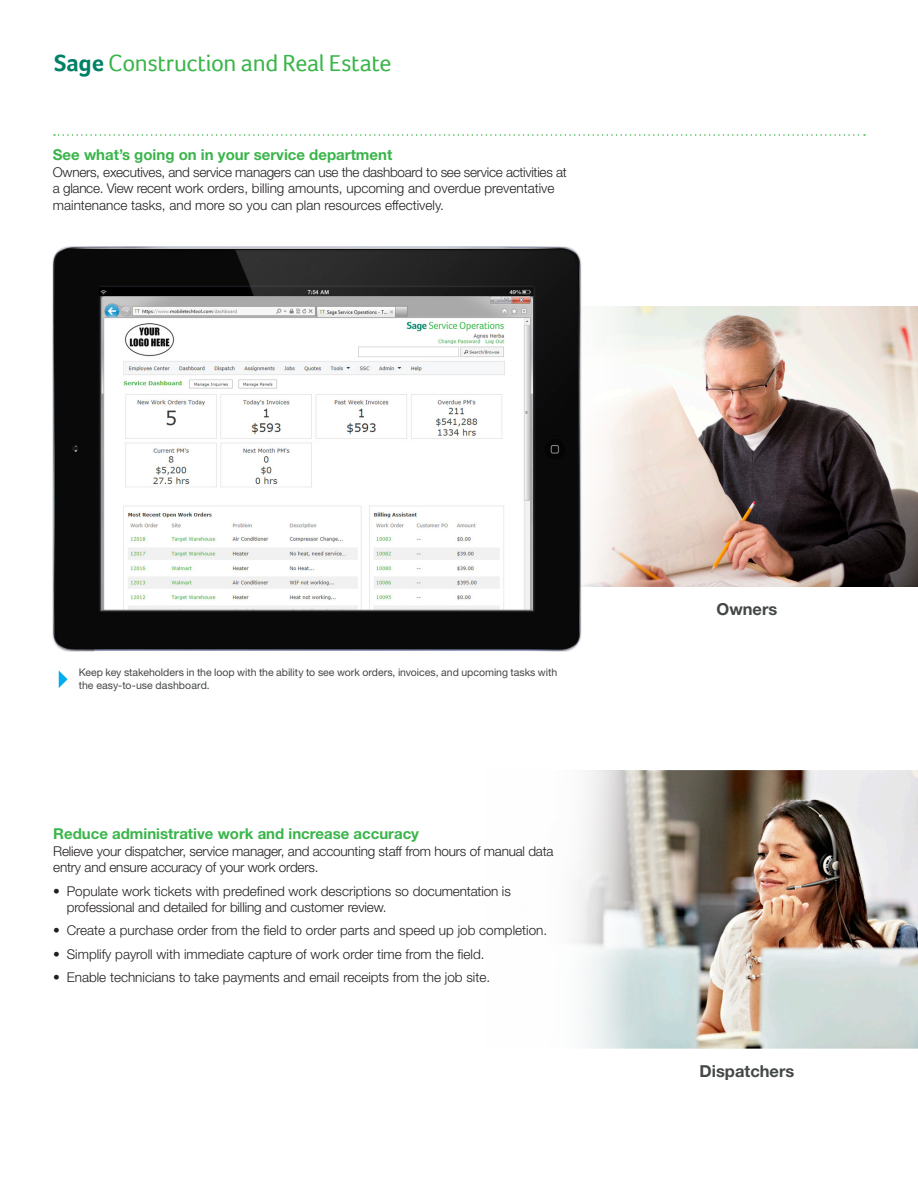
<style>
.page{position:relative;width:918px;height:1188px;background:#fff}
.page>*{position:absolute;margin:0;border:0;box-sizing:border-box;transform-origin:0 0}
.Product_Name_-_p2{font:24px "Foco";letter-spacing:-.01em;color:#3ab54a}
.Subhead{font:700 16.5px "Helvetica Neue";color:#444748}
.Subhead-2{font:700 15px "Helvetica Neue";color:#3ab54a}
.Body_copy{font:300 13.5px/16.5px "Helvetica Neue";letter-spacing:-.015em;color:#231f20}
.t1{font:300 13.5px/16.5px "Helvetica Neue LT Std";color:#231f20}
.Customer_details{font:10.5px/12.6px "Helvetica Neue";color:#444748}
.s1{font-weight:700;color:#008066}
</style>
<div class="page">
<svg style="left:879px;top:770px;width:39px;height:279px;background:#d3d6d6"></svg>
<svg style="left:830px;top:770px;width:49px;height:279px;background:#aaa8a5"></svg>
<img style="left:838px;top:307px;width:80px;height:279px">
<svg style="left:803px;top:307px;width:35px;height:280px;background:#726a69"></svg>
<svg style="left:54px;top:134px;width:811px;height:2px"></svg>
<svg style="left:759px;top:307px;width:44px;height:280px;background:#7d6862"></svg>
<img style="left:607px;top:307px;width:152px;height:280px">
<img style="left:52px;top:246px;width:555px;height:406px">
<img style="left:574px;top:770px;width:256px;height:279px">
<svg style="left:59px;top:671px;width:9px;height:17px"></svg>
<p class="Product_Name_-_p2" style="left:54px;top:49px;width:339px"><span class="s1">Sage</span> Construction and Real Estate</p>
<p class="Subhead-2" style="left:53px;top:146px;width:341px">See what’s going on in your service department</p>
<p class="Body_copy" style="left:53px;top:163px;width:515px">Owners, executives, and service managers can use the dashboard to see service activities at a glance. View recent work orders, billing amounts, upcoming and overdue preventative maintenance tasks, and more so you can plan resources effectively.</p>
<p class="Customer_details" style="left:79px;top:666px;width:480px">Keep key stakeholders in the loop with the ability to see work orders, invoices, and upcoming tasks with the easy-to-use dashboard.</p>
<p class="Subhead-2" style="left:53px;top:825px;width:367px">Reduce administrative work and increase accuracy</p>
<p class="Body_copy" style="left:53px;top:843px;width:502px">Relieve your dispatcher, service manager, and accounting staff from hours of manual data entry and ensure accuracy of your work orders.</p>
<p class="t1" style="left:67px;top:882px;width:446px;text-indent:-14px">• Populate work tickets with predefined work descriptions so documentation is professional and detailed for billing and customer review.</p>
<p class="t1" style="left:53px;top:922px;width:495px">• Create a purchase order from the field to order parts and speed up job completion.</p>
<p class="t1" style="left:53px;top:945px;width:433px">• Simplify payroll with immediate capture of work order time from the field.</p>
<p class="t1" style="left:53px;top:969px;width:438px">• Enable technicians to take payments and email receipts from the job site.</p>
<p class="Subhead" style="left:717px;top:599px;width:62px">Owners</p>
<p class="Subhead" style="left:700px;top:1061px;width:96px">Dispatchers</p>
</div>
